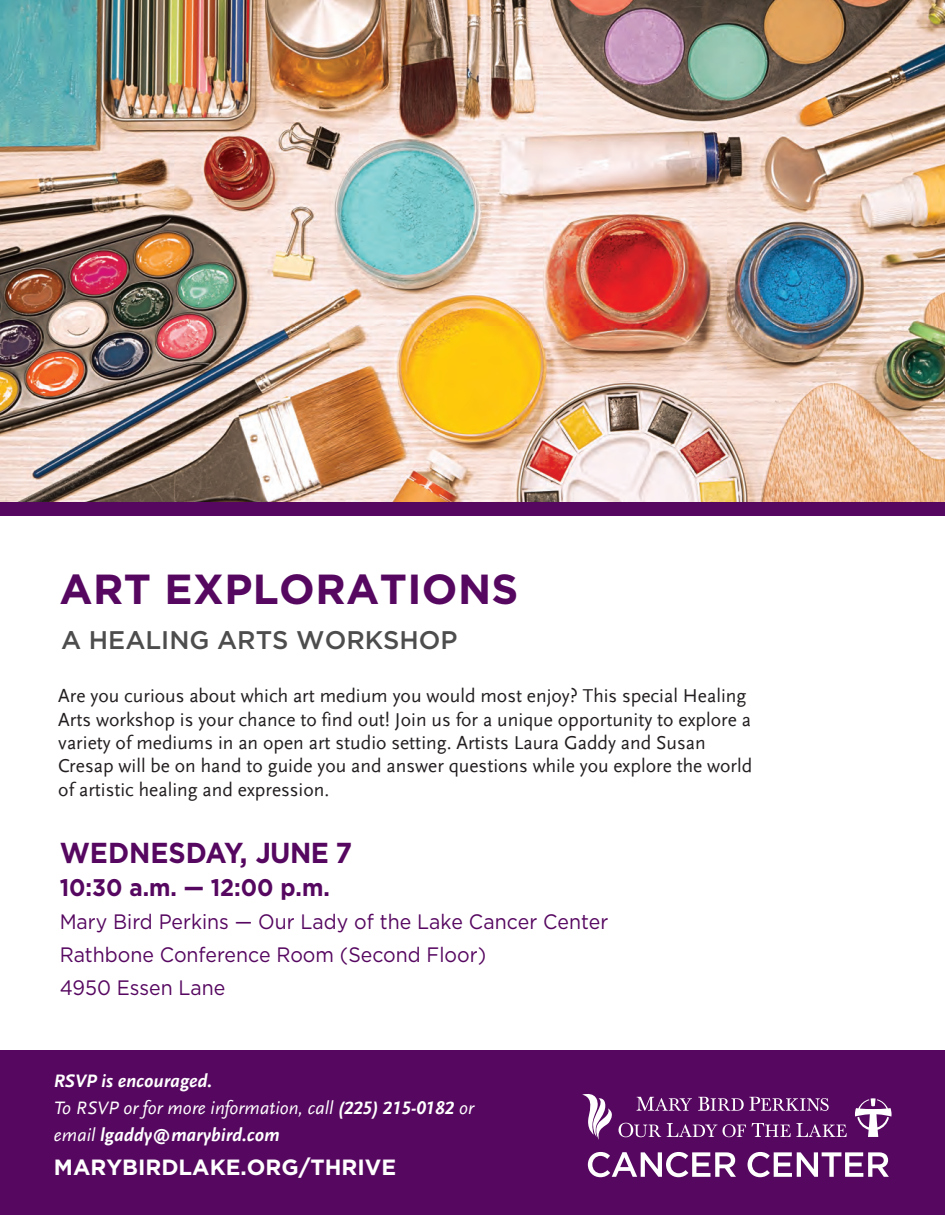
<style>
.page{position:relative;width:945px;height:1215px;background:#fff}
.page>*{position:absolute;margin:0;border:0;box-sizing:border-box;transform-origin:0 0}
.t1{font:700 42px "Gotham";letter-spacing:.01em;color:#560760}
.t2{font:700 28.8px "Gotham";color:#560760;scale:.94 1}
.t3{font:500 25.5px "Gotham";color:#4d4d4d}
.t4{font:700 24px "Gotham";color:#560760;scale:.94 1}
.t5{font:700 22.05px "Gotham";color:#fff}
.t6{font:20.85px/33px "Gotham";color:#560760;scale:.94 1}
.t7{font:19.5px/23.4px "Scala Sans LF";color:#231f20}
.t8{font:italic 700 18.9px/27px "Scala Sans LF";color:#fff}
.s1{font-weight:400}
</style>
<div class="page">
<img style="left:0;top:0;width:945px;height:503px">
<div style="left:0;top:1050px;width:945px;height:165px;background:#560760"></div>
<svg style="left:588px;top:1152px;width:148px;height:25px"></svg>
<svg style="left:748px;top:1152px;width:141px;height:25px"></svg>
<svg style="left:582px;top:1094px;width:265px;height:46px"></svg>
<svg style="left:855px;top:1098px;width:37px;height:39px"></svg>
<div style="left:0;top:503px;width:945px;height:13px;background:#560760"></div>
<h1 class="t1" style="left:60px;top:561px;width:460px">ART EXPLORATIONS</h1>
<h3 class="t3" style="left:61px;top:626px;width:398px">A HEALING ARTS WORKSHOP</h3>
<p class="t7" style="left:58px;top:685px;width:696px">Are you curious about which art medium you would most enjoy? This special Healing Arts workshop is your chance to find out! Join us for a unique opportunity to explore a variety of mediums in an open art studio setting. Artists Laura Gaddy and Susan Cresap will be on hand to guide you and answer questions while you explore the world of artistic healing and expression.</p>
<h2 class="t2" style="left:60px;top:834px;width:313px">WEDNESDAY, JUNE 7</h2>
<p class="t4" style="left:60px;top:872px;width:289px">10:30 a.m. — 12:00 p.m.</p>
<p class="t6" style="left:60px;top:905px;width:585px">Mary Bird Perkins — Our Lady of the Lake Cancer Center<br>Rathbone Conference Room (Second Floor)<br>4950 Essen Lane</p>
<p class="t8" style="left:54px;top:1067px;width:422px">RSVP is encouraged.<br><span class="s1">To RSVP or for more information, call</span> (225) 215-0182 <span class="s1">or email</span> lgaddy@marybird.com</p>
<p class="t5" style="left:54px;top:1153px;width:344px">MARYBIRDLAKE.ORG/THRIVE</p>
</div>
